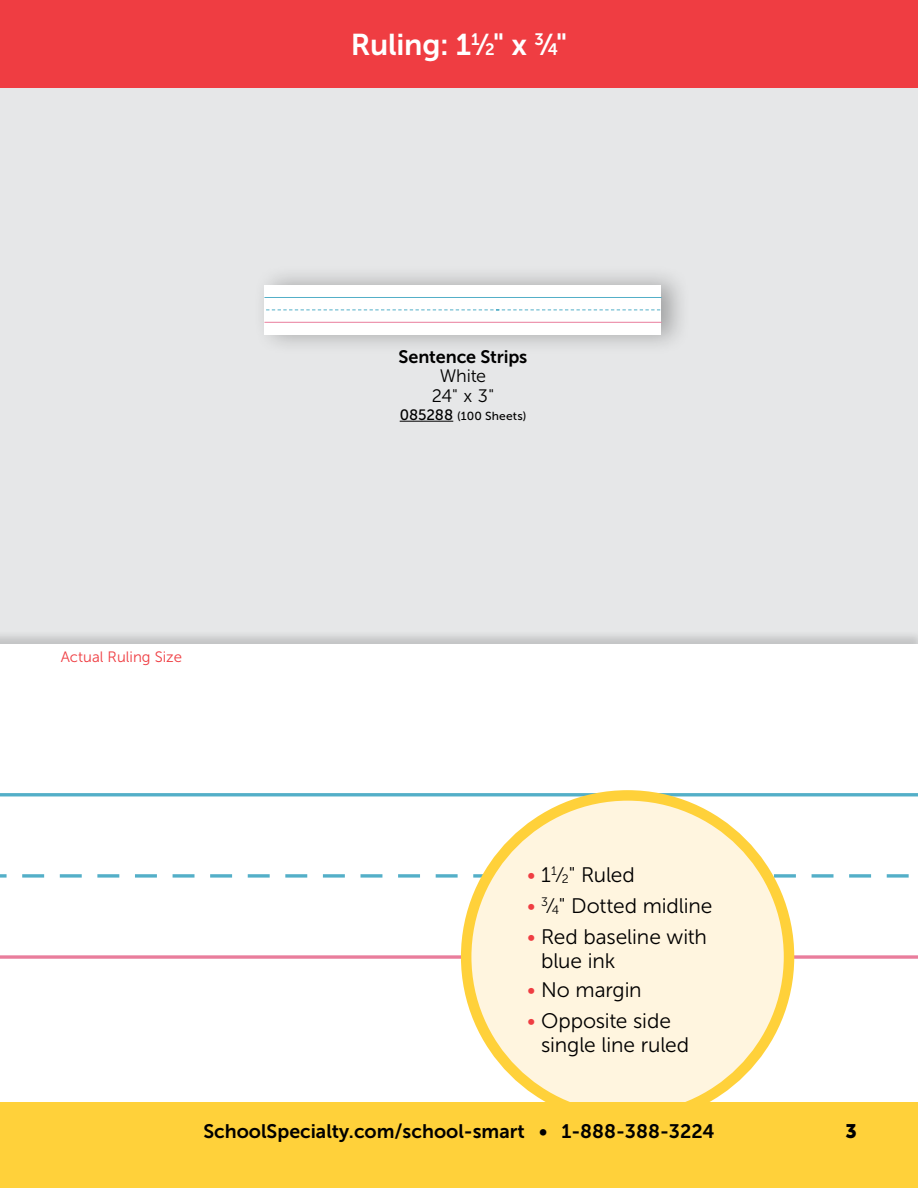
<style>
.page{position:relative;width:918px;height:1188px;background:#fff}
.page>*{position:absolute;margin:0;border:0;box-sizing:border-box;transform-origin:0 0}
.t1{font:30px "Museo Sans 700";letter-spacing:-.01em;color:#fff}
.t2{font:21px/24px "Museo Sans 300";letter-spacing:-.005em;color:#000}
.t3{font:19.5px "Museo Sans 700";color:#000}
.t4{font:19.5px "Museo Sans 900";color:#000}
.t5{font:18px "Museo Sans 700";letter-spacing:-.01em;color:#000}
.t6{font:18px/19.5px "Museo Sans 300";letter-spacing:-.015em;color:#000;text-align:center}
.t7{font:15px "Museo Sans 300";color:#ef3d42}
.t8{font:11.7px "Museo Sans 500";letter-spacing:.015em;color:#000}
.s1{font-size:16.5px}
.s2{font-size:15px}
.s3{color:#ef3d42}
.s4{font-size:12.3px}
</style>
<div class="page">
<div style="left:0;top:77px;width:918px;height:583px;background:#e6e7e8"></div>
<hr style="left:400px;top:421px;width:53px;height:1px;background:#000">
<div style="left:0;top:630px;width:918px;height:558px;background:#000;opacity:.15"></div>
<div style="left:0;top:644px;width:918px;height:544px;background:#fff"></div>
<hr style="left:0;top:793px;width:918px;height:3px;background:#53afc8">
<svg style="left:0;top:955px;width:918px;height:4px;background:#ec90aa"></svg>
<svg style="left:173px;top:874px;width:22px;height:4px"></svg>
<svg style="left:135px;top:874px;width:22px;height:4px"></svg>
<svg style="left:97px;top:874px;width:22px;height:4px"></svg>
<svg style="left:60px;top:874px;width:22px;height:4px"></svg>
<svg style="left:22px;top:874px;width:22px;height:4px"></svg>
<svg style="left:0;top:874px;width:7px;height:4px"></svg>
<svg style="left:473px;top:874px;width:15px;height:4px"></svg>
<svg style="left:436px;top:874px;width:22px;height:4px"></svg>
<svg style="left:398px;top:874px;width:22px;height:4px"></svg>
<svg style="left:361px;top:874px;width:21px;height:4px"></svg>
<svg style="left:323px;top:874px;width:22px;height:4px"></svg>
<svg style="left:285px;top:874px;width:22px;height:4px"></svg>
<svg style="left:248px;top:874px;width:22px;height:4px"></svg>
<svg style="left:210px;top:874px;width:22px;height:4px"></svg>
<svg style="left:887px;top:874px;width:22px;height:4px"></svg>
<svg style="left:849px;top:874px;width:22px;height:4px"></svg>
<svg style="left:812px;top:874px;width:22px;height:4px"></svg>
<svg style="left:774px;top:874px;width:22px;height:4px"></svg>
<div style="left:0;top:0;width:918px;height:88px;background:#ef3d42"></div>
<div style="left:466px;top:795px;width:323px;height:323px;background:#fff5df;border-radius:50%"></div>
<div style="left:461px;top:790px;width:333px;height:334px;border:10px solid #ffd13a;border-radius:50%"></div>
<div style="left:253px;top:264px;width:438px;height:91px;background:#000;opacity:.3"></div>
<div style="left:265px;top:285px;width:396px;height:50px;background:#fff"></div>
<hr style="left:264px;top:297px;width:398px;height:1px;background:#53afc8">
<hr style="left:264px;top:322px;width:398px;height:1px;background:#e97d9c">
<svg style="left:266px;top:310px;width:394px;height:1px"></svg>
<div style="left:0;top:1102px;width:918px;height:86px;background:#ffd13a"></div>
<h1 class="t1" style="left:351px;top:28px;width:218px">Ruling: 1<sup>1</sup>⁄<span class="s1">2</span>" x <sup>3</sup>⁄<span class="s1">4</span>"</h1>
<p class="t5" style="left:399px;top:346px;width:130px">Sentence Strips</p>
<p class="t6" style="left:432px;top:366px;width:64px">White<br>24" x 3"</p>
<p class="t8" style="left:400px;top:409px;width:128px"><span class="s2">085288</span> (100 Sheets)</p>
<p class="t7" style="left:61px;top:649px;width:123px">Actual Ruling Size</p>
<p class="t2" style="left:527px;top:863px;width:109px"><span class="s3">•</span> 1<sup>1</sup>⁄<span class="s4">2</span>" Ruled</p>
<p class="t2" style="left:527px;top:894px;width:187px"><span class="s3">•</span> <sup>3</sup>⁄<span class="s4">4</span>" Dotted midline</p>
<p class="t2" style="left:541px;top:925px;width:168px;text-indent:-14px"><span class="s3">•</span> Red baseline with blue ink</p>
<p class="t2" style="left:527px;top:978px;width:116px"><span class="s3">•</span> No margin</p>
<p class="t2" style="left:541px;top:1009px;width:150px;text-indent:-14px"><span class="s3">•</span> Opposite side single line ruled</p>
<p class="t3" style="left:203px;top:1120px;width:513px">SchoolSpecialty.com/school-smart • 1-888-388-3224</p>
<p class="t4" style="left:845px;top:1120px;width:13px">3</p>
</div>
